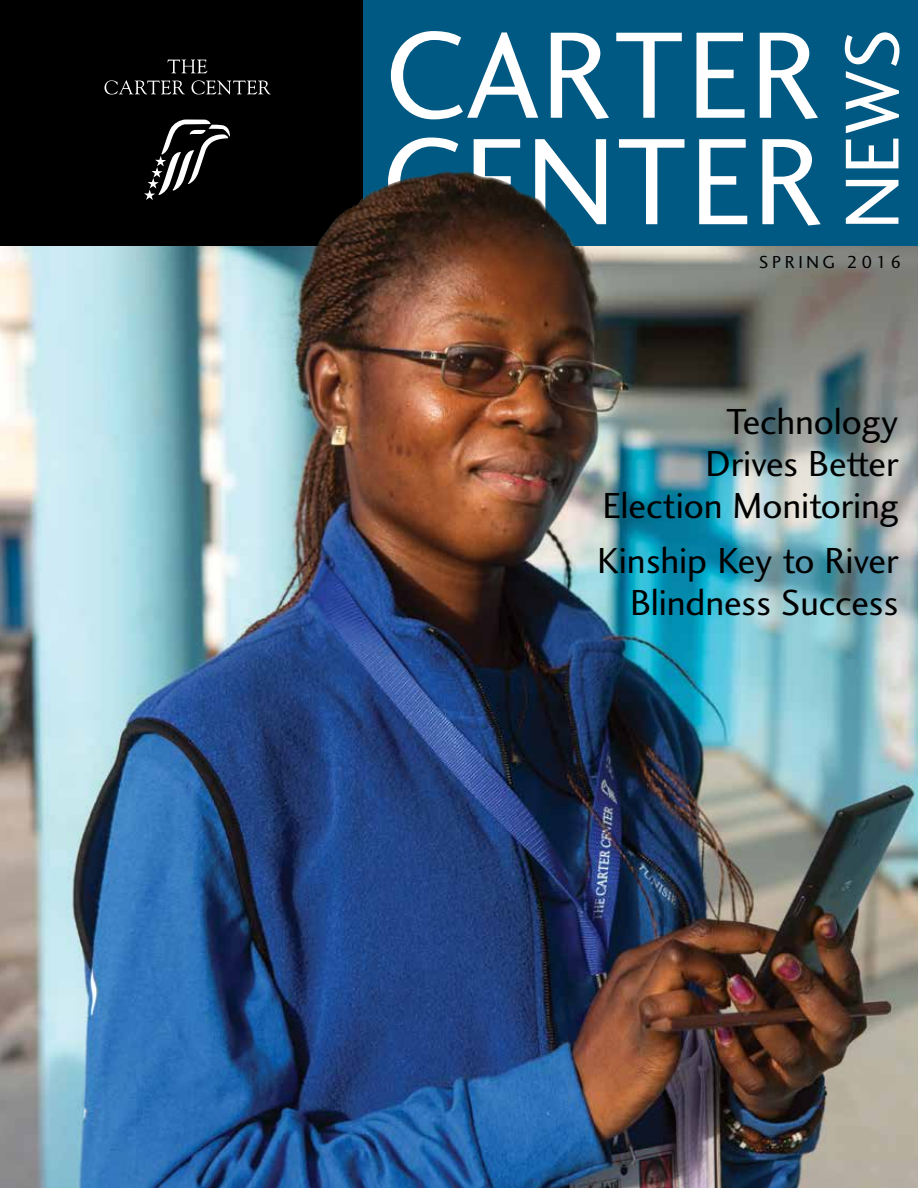
<style>
.page{position:relative;width:918px;height:1188px;background:#fff}
.page>*{position:absolute;margin:0;border:0;box-sizing:border-box;transform-origin:0 0}
.t1{font:127.5px/106.5px "Charlotte Sans Book Plain";letter-spacing:.005em;color:#fff}
.t2{font:78.9px "Charlotte Sans Book Plain";color:#fff}
.t3{font:37.5px/42px "Charlotte Sans Book Plain";letter-spacing:-.005em;color:#000;text-align:right}
.t4{font:18px "Charlotte Sans Book Plain";letter-spacing:.2em;color:#000}
</style>
<div class="page">
<div style="left:0;top:0;width:369px;height:246px;background:#000"></div>
<div style="left:364px;top:0;width:554px;height:246px;background:#005983"></div>
<svg style="left:144px;top:120px;width:86px;height:80px"></svg>
<svg style="left:168px;top:60px;width:39px;height:13px"></svg>
<svg style="left:104px;top:80px;width:81px;height:15px"></svg>
<svg style="left:191px;top:80px;width:80px;height:15px"></svg>
<img style="left:0;top:246px;width:918px;height:942px">
<img style="left:304px;top:171px;width:284px;height:108px">
<h1 class="t1" style="left:382px;top:21px;width:443px">CARTER<br>CENTER</h1>
<h2 class="t2" style="left:825px;top:229px;width:202px;rotate:-90deg">NEWS</h2>
<p class="t4" style="left:759px;top:251px;width:144px">SPRING 2016</p>
<p class="t3" style="left:602px;top:400px;width:298px">Technology<br>Drives Better<br>Election Monitoring</p>
<p class="t3" style="left:597px;top:539px;width:303px">Kinship Key to River<br>Blindness Success</p>
</div>
